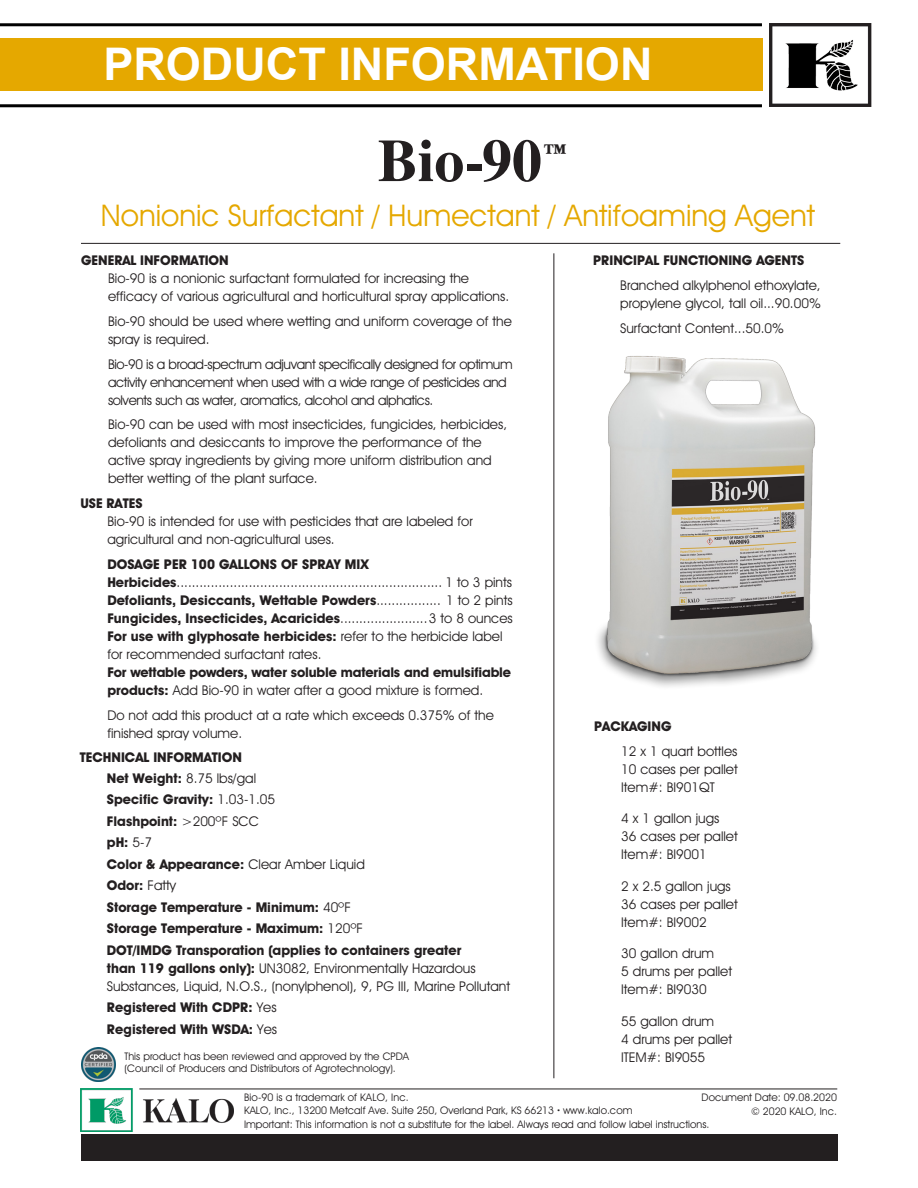
<style>
.page{position:relative;width:918px;height:1188px;background:#fff}
.page>*{position:absolute;margin:0;border:0;box-sizing:border-box;transform-origin:0 0}
.t1{font:700 60px "Times";color:#231f20}
.t2{font:700 45px "Arial";color:#fff}
.t3{font:30px "Avant Guard SW";color:#e5a800}
.t4{font:700 26.25px "Times";color:#231f20}
.Section_Paragraph_Bo{font:13.5px/18px "Avant Guard SW";color:#231f20}
.Section_Paragraph_Bo-2{font:700 13.5px/18px "Avant Guard SW";color:#231f20}
.Section_Paragraph_Bo-3{font:13.5px/18px "Avant Guard SW";letter-spacing:-.03em;color:#231f20}
.Section_Paragraph_Bo-4{font:10.5px/12.6px "Avant Guard SW";color:#231f20}
.s1{font-weight:700}
.s2{font-weight:400}
</style>
<div class="page">
<div style="left:0;top:38px;width:762px;height:53px;background:#e5a800"></div>
<img style="left:770px;top:24px;width:102px;height:83px">
<hr style="left:0;top:104px;width:762px;height:3px;background:#000">
<hr style="left:0;top:23px;width:762px;height:3px;background:#000">
<img style="left:597px;top:356px;width:220px;height:331px">
<img style="left:80px;top:1089px;width:154px;height:43px">
<div style="left:81px;top:1134px;width:756px;height:27px;background:#231f20"></div>
<hr style="left:81px;top:243px;width:759px;height:1px;background:#231f20">
<hr style="left:139px;top:1089px;width:698px;height:1px;background:#231f20">
<hr style="left:554px;top:253px;width:1px;height:825px;background:#231f20">
<img style="left:81px;top:1047px;width:35px;height:35px">
<h2 class="t2" style="left:103px;top:32px;width:551px">PRODUCT INFORMATION</h2>
<p class="t1" style="left:378px;top:103px;width:166px">Bio-90</p>
<p class="t4" style="left:542px;top:128px;width:28px">™</p>
<p class="t3" style="left:101px;top:197px;width:716px">Nonionic Surfactant / Humectant / Antifoaming Agent</p>
<p class="Section_Paragraph_Bo-2" style="left:593px;top:251px;width:213px">PRINCIPAL FUNCTIONING AGENTS</p>
<p class="Section_Paragraph_Bo" style="left:620px;top:276px;width:202px">Branched alkylphenol ethoxylate, propylene glycol, tall oil...90.00%</p>
<p class="Section_Paragraph_Bo" style="left:620px;top:319px;width:165px">Surfactant Content...50.0%</p>
<p class="Section_Paragraph_Bo-2" style="left:81px;top:251px;width:149px">GENERAL INFORMATION</p>
<p class="Section_Paragraph_Bo" style="left:108px;top:269px;width:403px">Bio-90 is a nonionic surfactant formulated for increasing the efficacy of various agricultural and horticultural spray applications.</p>
<p class="Section_Paragraph_Bo" style="left:108px;top:312px;width:405px">Bio-90 should be used where wetting and uniform coverage of the spray is required.</p>
<p class="Section_Paragraph_Bo-3" style="left:108px;top:355px;width:406px">Bio-90 is a broad-spectrum adjuvant specifically designed for optimum activity enhancement when used with a wide range of pesticides and solvents such as water, aromatics, alcohol and alphatics.</p>
<p class="Section_Paragraph_Bo" style="left:108px;top:416px;width:401px">Bio-90 can be used with most insecticides, fungicides, herbicides, defoliants and desiccants to improve the performance of the active spray ingredients by giving more uniform distribution and better wetting of the plant surface.</p>
<p class="Section_Paragraph_Bo-2" style="left:80px;top:495px;width:64px">USE RATES</p>
<p class="Section_Paragraph_Bo" style="left:107px;top:513px;width:367px">Bio-90 is intended for use with pesticides that are labeled for agricultural and non-agricultural uses.</p>
<p class="Section_Paragraph_Bo-2" style="left:107px;top:555px;width:263px">DOSAGE PER 100 GALLONS OF SPRAY MIX</p>
<p class="Section_Paragraph_Bo" style="left:107px;top:573px;width:406px"><span class="s1">Herbicides</span>...................................................................... 1 to 3 pints</p>
<p class="Section_Paragraph_Bo-2" style="left:107px;top:591px;width:407px">Defoliants, Desiccants, Wettable Powders<span class="s2">................. 1 to 2 pints</span></p>
<p class="Section_Paragraph_Bo-2" style="left:107px;top:609px;width:407px">Fungicides, Insecticides, Acaricides<span class="s2">.......................3 to 8 ounces</span></p>
<p class="Section_Paragraph_Bo" style="left:107px;top:627px;width:397px"><span class="s1">For use with glyphosate herbicides:</span> refer to the herbicide label for recommended surfactant rates.</p>
<p class="Section_Paragraph_Bo-2" style="left:107px;top:663px;width:405px">For wettable powders, water soluble materials and emulsifiable products: <span class="s2">Add Bio-90 in water after a good mixture is formed.</span></p>
<p class="Section_Paragraph_Bo" style="left:107px;top:706px;width:388px">Do not add this product at a rate which exceeds 0.375% of the finished spray volume.</p>
<p class="Section_Paragraph_Bo-2" style="left:594px;top:717px;width:79px">PACKAGING</p>
<p class="Section_Paragraph_Bo" style="left:621px;top:742px;width:118px;text-align:justify">12 x 1 quart bottles 10 cases per pallet Item#: BI901QT</p>
<p class="Section_Paragraph_Bo" style="left:621px;top:810px;width:100px">4 x 1 gallon jugs</p>
<p class="Section_Paragraph_Bo" style="left:621px;top:828px;width:118px">36 cases per pallet</p>
<p class="Section_Paragraph_Bo" style="left:621px;top:846px;width:87px">Item#: BI9001</p>
<p class="Section_Paragraph_Bo" style="left:621px;top:877px;width:111px">2 x 2.5 gallon jugs</p>
<p class="Section_Paragraph_Bo" style="left:621px;top:895px;width:118px">36 cases per pallet</p>
<p class="Section_Paragraph_Bo" style="left:621px;top:913px;width:87px">Item#: BI9002</p>
<p class="Section_Paragraph_Bo" style="left:621px;top:945px;width:94px">30 gallon drum</p>
<p class="Section_Paragraph_Bo" style="left:621px;top:963px;width:112px">5 drums per pallet</p>
<p class="Section_Paragraph_Bo" style="left:621px;top:981px;width:87px">Item#: BI9030</p>
<p class="Section_Paragraph_Bo" style="left:621px;top:1012px;width:94px">55 gallon drum</p>
<p class="Section_Paragraph_Bo" style="left:621px;top:1030px;width:112px">4 drums per pallet</p>
<p class="Section_Paragraph_Bo" style="left:621px;top:1048px;width:85px">ITEM#: BI9055</p>
<p class="Section_Paragraph_Bo-4" style="left:702px;top:1091px;width:137px">Document Date: 09.08.2020</p>
<p class="Section_Paragraph_Bo-2" style="left:80px;top:748px;width:163px">TECHNICAL INFORMATION</p>
<p class="Section_Paragraph_Bo" style="left:107px;top:769px;width:151px"><span class="s1">Net Weight:</span> 8.75 lbs/gal</p>
<p class="Section_Paragraph_Bo-2" style="left:107px;top:790px;width:170px">Specific Gravity: <span class="s2">1.03-1.05</span></p>
<p class="Section_Paragraph_Bo-2" style="left:107px;top:812px;width:154px">Flashpoint: <span class="s2">&gt;200ºF SCC</span></p>
<p class="Section_Paragraph_Bo-2" style="left:107px;top:833px;width:47px">pH: <span class="s2">5-7</span></p>
<p class="Section_Paragraph_Bo-2" style="left:107px;top:855px;width:260px">Color &amp; Appearance: <span class="s2">Clear Amber Liquid</span></p>
<p class="Section_Paragraph_Bo-2" style="left:107px;top:876px;width:71px">Odor: <span class="s2">Fatty</span></p>
<p class="Section_Paragraph_Bo-2" style="left:107px;top:898px;width:246px">Storage Temperature - Minimum: <span class="s2">40ºF</span></p>
<p class="Section_Paragraph_Bo-2" style="left:107px;top:919px;width:258px">Storage Temperature - Maximum: <span class="s2">120ºF</span></p>
<p class="Section_Paragraph_Bo" style="left:107px;top:941px;width:405px"><span class="s1">DOT/IMDG Transporation (applies to containers greater<br>than 119 gallons only):</span> UN3082, Environmentally Hazardous<br>Substances, Liquid, N.O.S., (nonylphenol), 9, PG III, Marine Pollutant</p>
<p class="Section_Paragraph_Bo-2" style="left:107px;top:998px;width:171px">Registered With CDPR: <span class="s2">Yes</span></p>
<p class="Section_Paragraph_Bo-2" style="left:107px;top:1020px;width:172px">Registered With WSDA: <span class="s2">Yes</span></p>
<p class="Section_Paragraph_Bo-4" style="left:125px;top:1049px;width:286px">This product has been reviewed and approved by the CPDA (Council of Producers and Distributors of Agrotechnology).</p>
<p class="Section_Paragraph_Bo-4" style="left:244px;top:1091px;width:166px">Bio-90 is a trademark of KALO, Inc.</p>
<p class="Section_Paragraph_Bo-4" style="left:244px;top:1104px;width:390px">KALO, Inc., 13200 Metcalf Ave. Suite 250, Overland Park, KS 66213 <span class="s1">•</span> www.kalo.com</p>
<p class="Section_Paragraph_Bo-4" style="left:244px;top:1118px;width:467px">Important: This information is not a substitute for the label. Always read and follow label instructions.</p>
<p class="Section_Paragraph_Bo-4" style="left:751px;top:1105px;width:87px">© 2020 KALO, Inc.</p>
</div>
